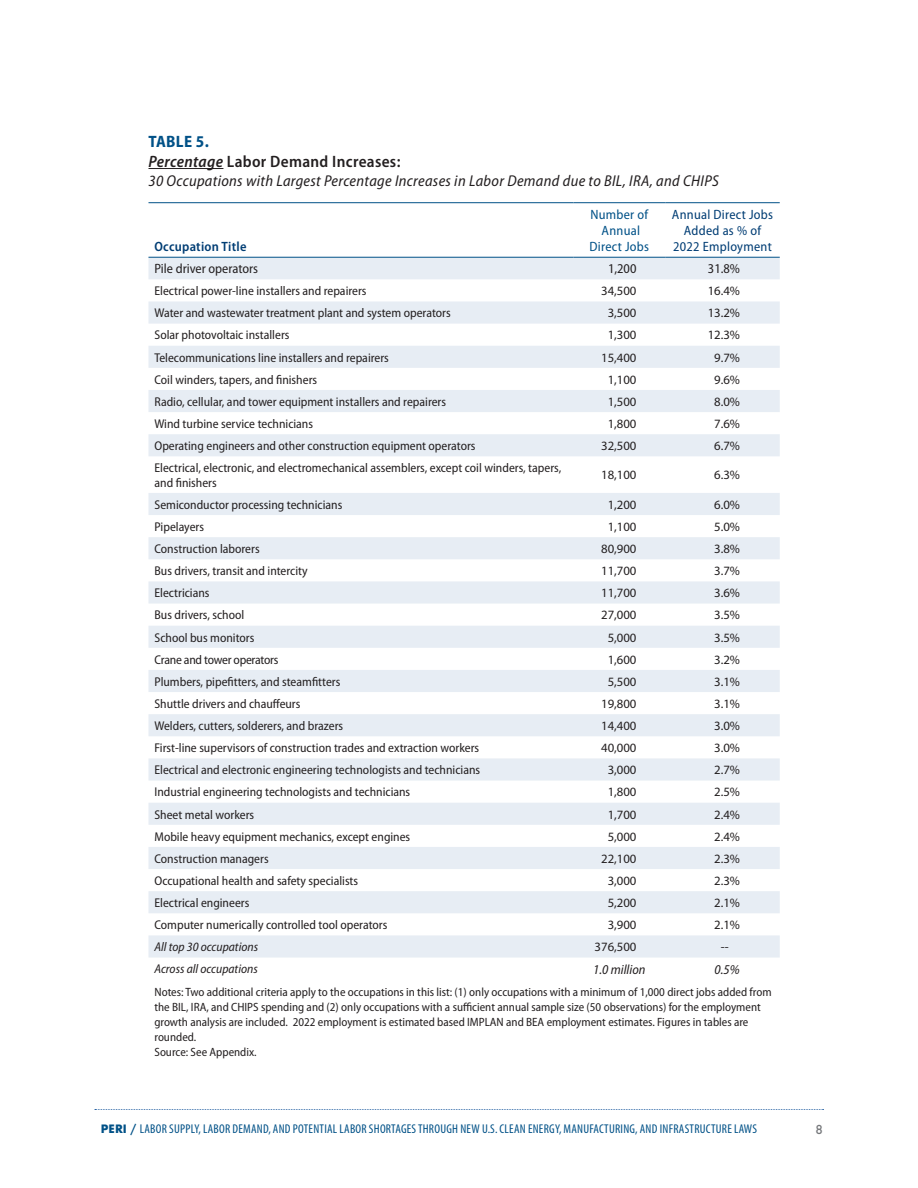
<style>
.page{position:relative;width:918px;height:1188px;background:#fff}
.page>*{position:absolute;margin:0;border:0;box-sizing:border-box;transform-origin:0 0}
.TableNumber{font:600 semi-condensed 16.5px/19.5px "Myriad Pro";letter-spacing:.02em;color:#231f20}
.TableNumber-2{font:italic semi-condensed 15.75px "Myriad Pro";letter-spacing:.02em;color:#231f20}
.Table_Header1{font:semi-condensed 13.5px/16.2px "Myriad Pro";letter-spacing:.02em;color:#013d74;text-align:center}
.Table_Text{font:semi-condensed 13.5px "Myriad Pro";color:#231f20}
.TableNumber-3{font:semi-condensed 13.5px/16.2px "Myriad Pro";letter-spacing:.02em;color:#005187;text-align:center}
.Table_Header1-2{font:600 semi-condensed 13.5px "Myriad Pro";letter-spacing:.02em;color:#013d74}
.Table_Text-2{font:italic semi-condensed 13.5px "Myriad Pro";color:#231f20}
.Table_Text-3{font:semi-condensed 12.75px/15px "Myriad Pro";color:#231f20}
.Table_Text-4{font:12.75px "Myriad Pro";color:#231f20}
.t1{font:condensed 12.75px "Myriad Pro";letter-spacing:.02em;color:#005187}
.Table_Text-5{font:italic semi-condensed 12.75px "Myriad Pro";color:#231f20}
.Table_Text-6{font:semi-condensed 12.75px "Myriad Pro";letter-spacing:-.02em;color:#231f20}
.Table_Text-7{font:semi-condensed 12px/15px "Myriad Pro";color:#231f20}
.t2{font:500 12px "Futura";color:#76787b}
.s1{font-weight:700;color:#005187}
.s2{font-style:italic}
.s3{font-family:"Futura";font-weight:700;font-stretch:normal;font-size:11.25px}
.s4{font-family:"Futura";font-weight:500;font-stretch:normal;font-size:11.25px}
</style>
<div class="page">
<svg style="left:95px;top:1109px;width:729px;height:1px"></svg>
<svg style="left:148px;top:258px;width:632px;height:700px"></svg>
<hr style="left:573px;top:257px;width:92px;height:1px;background:#005187">
<hr style="left:665px;top:257px;width:115px;height:1px;background:#005187">
<hr style="left:148px;top:257px;width:425px;height:1px;background:#005187">
<hr style="left:148px;top:202px;width:425px;height:1px;background:#005187">
<hr style="left:573px;top:202px;width:92px;height:1px;background:#005187">
<hr style="left:665px;top:202px;width:115px;height:1px;background:#005187">
<hr style="left:148px;top:168px;width:75px;height:1px;background:#231f20">
<p class="TableNumber" style="left:148px;top:132px;width:253px"><span class="s1">TABLE 5.<br></span><span class="s2">Percentage</span> Labor Demand Increases:</p>
<p class="TableNumber-2" style="left:148px;top:173px;width:572px">30 Occupations with Largest Percentage Increases in Labor Demand due to BIL, IRA, and CHIPS</p>
<p class="Table_Header1-2" style="left:154px;top:239px;width:93px">Occupation Title</p>
<p class="TableNumber-3" style="left:590px;top:207px;width:61px">Number of<br>Annual<br>Direct Jobs</p>
<p class="Table_Header1" style="left:672px;top:207px;width:103px">Annual Direct Jobs<br>Added as % of<br>2022 Employment</p>
<p class="Table_Text" style="left:154px;top:262px;width:105px">Pile driver operators</p>
<p class="Table_Text" style="left:608px;top:262px;width:30px">1,200</p>
<p class="Table_Text" style="left:708px;top:262px;width:34px">31.8%</p>
<p class="Table_Text-3" style="left:154px;top:284px;width:214px">Electrical power-line installers and repairers</p>
<p class="Table_Text-4" style="left:601px;top:284px;width:37px">34,500</p>
<p class="Table_Text-4" style="left:708px;top:284px;width:34px">16.4%</p>
<p class="Table_Text-3" style="left:154px;top:306px;width:298px">Water and wastewater treatment plant and system operators</p>
<p class="Table_Text-4" style="left:608px;top:306px;width:30px">3,500</p>
<p class="Table_Text-4" style="left:708px;top:306px;width:34px">13.2%</p>
<p class="Table_Text-3" style="left:154px;top:328px;width:137px">Solar photovoltaic installers</p>
<p class="Table_Text-4" style="left:608px;top:328px;width:30px">1,300</p>
<p class="Table_Text-4" style="left:708px;top:328px;width:34px">12.3%</p>
<p class="Table_Text-3" style="left:154px;top:350px;width:236px">Telecommunications line installers and repairers</p>
<p class="Table_Text-4" style="left:601px;top:350px;width:37px">15,400</p>
<p class="Table_Text-4" style="left:714px;top:350px;width:27px">9.7%</p>
<p class="Table_Text-3" style="left:154px;top:372px;width:164px">Coil winders, tapers, and finishers</p>
<p class="Table_Text-4" style="left:608px;top:372px;width:30px">1,100</p>
<p class="Table_Text-4" style="left:714px;top:372px;width:27px">9.6%</p>
<p class="Table_Text-3" style="left:154px;top:394px;width:293px">Radio, cellular, and tower equipment installers and repairers</p>
<p class="Table_Text-4" style="left:608px;top:395px;width:30px">1,500</p>
<p class="Table_Text-4" style="left:714px;top:395px;width:27px">8.0%</p>
<p class="Table_Text-3" style="left:154px;top:416px;width:160px">Wind turbine service technicians</p>
<p class="Table_Text-4" style="left:608px;top:417px;width:30px">1,800</p>
<p class="Table_Text-4" style="left:714px;top:417px;width:27px">7.6%</p>
<p class="Table_Text-3" style="left:154px;top:439px;width:323px">Operating engineers and other construction equipment operators</p>
<p class="Table_Text-4" style="left:601px;top:439px;width:37px">32,500</p>
<p class="Table_Text-4" style="left:714px;top:439px;width:27px">6.7%</p>
<p class="Table_Text-3" style="left:154px;top:460px;width:408px">Electrical, electronic, and electromechanical assemblers, except coil winders, tapers, and finishers</p>
<p class="Table_Text-4" style="left:601px;top:468px;width:37px">18,100</p>
<p class="Table_Text-4" style="left:714px;top:468px;width:27px">6.3%</p>
<p class="Table_Text-3" style="left:154px;top:497px;width:189px">Semiconductor processing technicians</p>
<p class="Table_Text-4" style="left:608px;top:498px;width:30px">1,200</p>
<p class="Table_Text-4" style="left:714px;top:498px;width:27px">6.0%</p>
<p class="Table_Text-3" style="left:154px;top:519px;width:51px">Pipelayers</p>
<p class="Table_Text-4" style="left:608px;top:520px;width:30px">1,100</p>
<p class="Table_Text-4" style="left:714px;top:520px;width:27px">5.0%</p>
<p class="Table_Text-3" style="left:154px;top:542px;width:107px">Construction laborers</p>
<p class="Table_Text-4" style="left:601px;top:542px;width:37px">80,900</p>
<p class="Table_Text-4" style="left:714px;top:542px;width:27px">3.8%</p>
<p class="Table_Text-3" style="left:154px;top:564px;width:155px">Bus drivers, transit and intercity</p>
<p class="Table_Text-4" style="left:601px;top:564px;width:37px">11,700</p>
<p class="Table_Text-4" style="left:714px;top:564px;width:27px">3.7%</p>
<p class="Table_Text-3" style="left:154px;top:586px;width:57px">Electricians</p>
<p class="Table_Text-4" style="left:601px;top:586px;width:37px">11,700</p>
<p class="Table_Text-4" style="left:714px;top:586px;width:27px">3.6%</p>
<p class="Table_Text-3" style="left:154px;top:608px;width:91px">Bus drivers, school</p>
<p class="Table_Text-4" style="left:601px;top:608px;width:37px">27,000</p>
<p class="Table_Text-4" style="left:714px;top:608px;width:27px">3.5%</p>
<p class="Table_Text-3" style="left:154px;top:630px;width:101px">School bus monitors</p>
<p class="Table_Text-4" style="left:608px;top:630px;width:30px">5,000</p>
<p class="Table_Text-4" style="left:714px;top:630px;width:27px">3.5%</p>
<p class="Table_Text-6" style="left:154px;top:652px;width:125px">Crane and tower operators</p>
<p class="Table_Text-4" style="left:608px;top:652px;width:30px">1,600</p>
<p class="Table_Text-4" style="left:714px;top:652px;width:27px">3.2%</p>
<p class="Table_Text-3" style="left:154px;top:674px;width:187px">Plumbers, pipefitters, and steamfitters</p>
<p class="Table_Text-4" style="left:608px;top:675px;width:30px">5,500</p>
<p class="Table_Text-4" style="left:714px;top:675px;width:27px">3.1%</p>
<p class="Table_Text-3" style="left:154px;top:696px;width:147px">Shuttle drivers and chauffeurs</p>
<p class="Table_Text-4" style="left:601px;top:697px;width:37px">19,800</p>
<p class="Table_Text-4" style="left:714px;top:697px;width:27px">3.1%</p>
<p class="Table_Text-3" style="left:154px;top:719px;width:190px">Welders, cutters, solderers, and brazers</p>
<p class="Table_Text-4" style="left:601px;top:719px;width:37px">14,400</p>
<p class="Table_Text-4" style="left:714px;top:719px;width:27px">3.0%</p>
<p class="Table_Text-3" style="left:154px;top:741px;width:326px">First-line supervisors of construction trades and extraction workers</p>
<p class="Table_Text-4" style="left:601px;top:741px;width:37px">40,000</p>
<p class="Table_Text-4" style="left:714px;top:741px;width:27px">3.0%</p>
<p class="Table_Text-3" style="left:154px;top:763px;width:327px">Electrical and electronic engineering technologists and technicians</p>
<p class="Table_Text-4" style="left:608px;top:763px;width:30px">3,000</p>
<p class="Table_Text-4" style="left:714px;top:763px;width:27px">2.7%</p>
<p class="Table_Text-3" style="left:154px;top:785px;width:257px">Industrial engineering technologists and technicians</p>
<p class="Table_Text-4" style="left:608px;top:785px;width:30px">1,800</p>
<p class="Table_Text-4" style="left:714px;top:785px;width:27px">2.5%</p>
<p class="Table_Text-3" style="left:154px;top:807px;width:101px">Sheet metal workers</p>
<p class="Table_Text-4" style="left:608px;top:807px;width:30px">1,700</p>
<p class="Table_Text-4" style="left:714px;top:807px;width:27px">2.4%</p>
<p class="Table_Text-3" style="left:154px;top:829px;width:257px">Mobile heavy equipment mechanics, except engines</p>
<p class="Table_Text-4" style="left:608px;top:829px;width:30px">5,000</p>
<p class="Table_Text-4" style="left:714px;top:829px;width:27px">2.4%</p>
<p class="Table_Text-3" style="left:154px;top:851px;width:116px">Construction managers</p>
<p class="Table_Text-4" style="left:601px;top:852px;width:37px">22,100</p>
<p class="Table_Text-4" style="left:714px;top:852px;width:27px">2.3%</p>
<p class="Table_Text-3" style="left:154px;top:873px;width:205px">Occupational health and safety specialists</p>
<p class="Table_Text-4" style="left:608px;top:874px;width:30px">3,000</p>
<p class="Table_Text-4" style="left:714px;top:874px;width:27px">2.3%</p>
<p class="Table_Text-3" style="left:154px;top:896px;width:96px">Electrical engineers</p>
<p class="Table_Text-4" style="left:608px;top:896px;width:30px">5,200</p>
<p class="Table_Text-4" style="left:714px;top:896px;width:27px">2.1%</p>
<p class="Table_Text-3" style="left:154px;top:918px;width:234px">Computer numerically controlled tool operators</p>
<p class="Table_Text-4" style="left:608px;top:918px;width:30px">3,900</p>
<p class="Table_Text-4" style="left:714px;top:918px;width:27px">2.1%</p>
<p class="Table_Text-5" style="left:154px;top:940px;width:105px">All top 30 occupations</p>
<p class="Table_Text-4" style="left:595px;top:940px;width:43px">376,500</p>
<p class="Table_Text-4" style="left:721px;top:940px;width:9px">--</p>
<p class="Table_Text-5" style="left:154px;top:962px;width:105px">Across all occupations</p>
<p class="Table_Text-2" style="left:593px;top:962px;width:54px">1.0 million</p>
<p class="Table_Text-2" style="left:715px;top:962px;width:27px">0.5%</p>
<p class="Table_Text-7" style="left:154px;top:985px;width:619px">Notes: Two additional criteria apply to the occupations in this list: (1) only occupations with a minimum of 1,000 direct jobs added from the BIL, IRA, and CHIPS spending and (2) only occupations with a sufficient annual sample size (50 observations) for the employment growth analysis are included. 2022 employment is estimated based IMPLAN and BEA employment estimates. Figures in tables are rounded.<br>Source: See Appendix.</p>
<p class="t1" style="left:101px;top:1122px;width:658px"><span class="s3">PERI</span> <span class="s4">/</span> LABOR SUPPLY, LABOR DEMAND, AND POTENTIAL LABOR SHORTAGES THROUGH NEW U.S. CLEAN ENERGY, MANUFACTURING, AND INFRASTRUCTURE LAWS</p>
<p class="t2" style="left:816px;top:1121px;width:9px">8</p>
</div>
